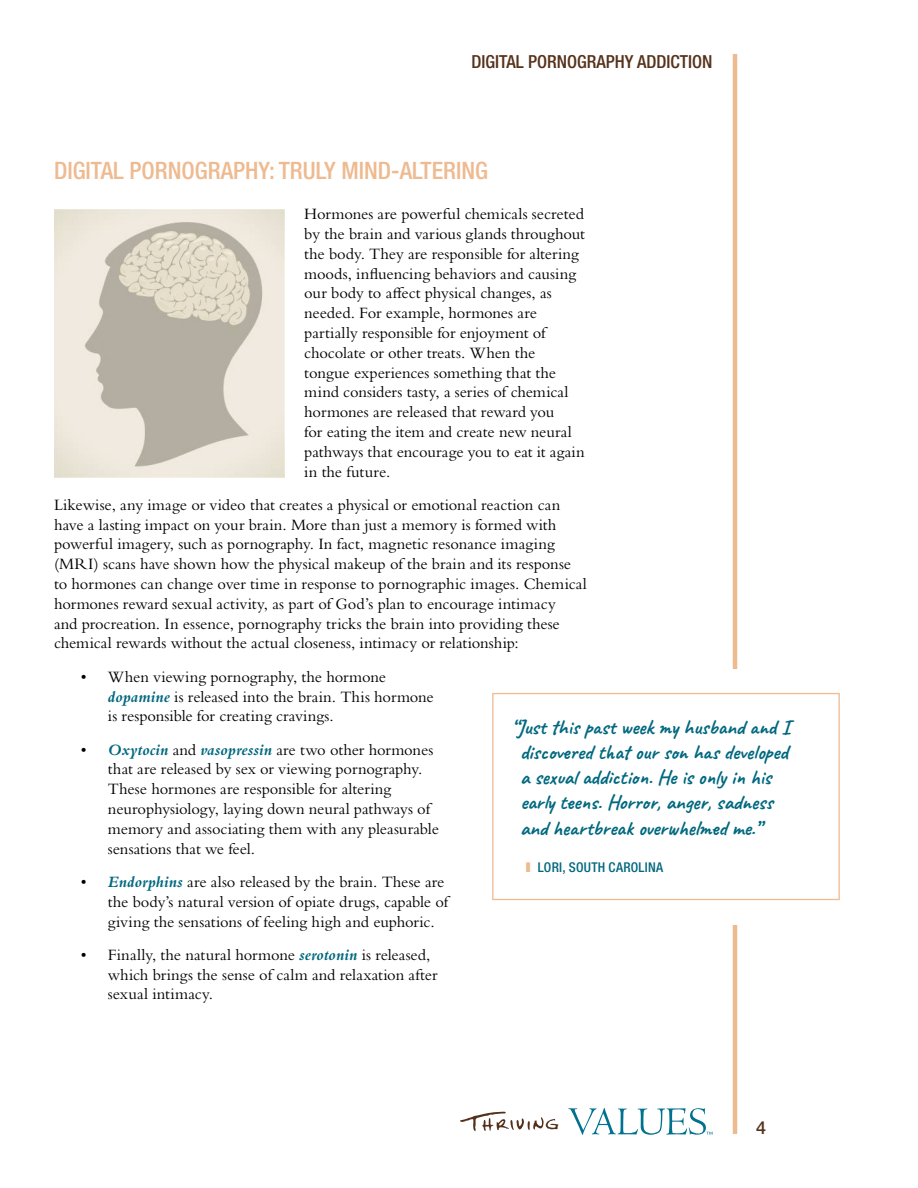
<style>
.page{position:relative;width:918px;height:1188px;background:#fff}
.page>*{position:absolute;margin:0;border:0;box-sizing:border-box;transform-origin:0 0}
.t1{font:500 condensed 24px "Helvetica Neue LT Std";color:#eeba90}
.t2{font:700 21px/25.2px "Caveat";color:#00687f}
.t3{font:500 condensed 18px "Helvetica Neue LT Std";color:#56321b}
.t4{font:500 18px "Helvetica Neue LT Std";color:#56321b}
.t5{font:16.5px/19.8px "Bembo Std";letter-spacing:-.005em;color:#000}
.t6{font:500 condensed 13.5px "Helvetica Neue LT Std";letter-spacing:.02em;color:#00687f}
.s1{font-weight:700;font-style:italic;color:#00687f}
.s2{color:#eeba90}
</style>
<div class="page">
<hr style="left:733px;top:54px;width:4px;height:1080px;background:#eeba90">
<svg style="left:460px;top:1112px;width:99px;height:19px"></svg>
<svg style="left:568px;top:1108px;width:144px;height:27px"></svg>
<div style="left:468px;top:669px;width:396px;height:255px;background:#fff"></div>
<div style="left:492px;top:693px;width:348px;height:207px;border:1px solid #eeba90"></div>
<img style="left:55px;top:210px;width:229px;height:267px">
<p class="t3" style="left:471px;top:51px;width:243px">DIGITAL PORNOGRAPHY ADDICTION</p>
<h1 class="t1" style="left:54px;top:156px;width:436px">DIGITAL PORNOGRAPHY: TRULY MIND-ALTERING</h1>
<p class="t5" style="left:304px;top:204px;width:282px">Hormones are powerful chemicals secreted by the brain and various glands throughout the body. They are responsible for altering moods, influencing behaviors and causing our body to affect physical changes, as needed. For example, hormones are partially responsible for enjoyment of chocolate or other treats. When the tongue experiences something that the mind considers tasty, a series of chemical hormones are released that reward you<br>for eating the item and create new neural pathways that encourage you to eat it again in the future.</p>
<p class="t5" style="left:54px;top:495px;width:534px">Likewise, any image or video that creates a physical or emotional reaction can have a lasting impact on your brain. More than just a memory is formed with powerful imagery, such as pornography. In fact, magnetic resonance imaging (MRI) scans have shown how the physical makeup of the brain and its response to hormones can change over time in response to pornographic images. Chemical hormones reward sexual activity, as part of God’s plan to encourage intimacy<br>and procreation. In essence, pornography tricks the brain into providing these chemical rewards without the actual closeness, intimacy or relationship:</p>
<p class="t5" style="left:108px;top:666px;width:327px;text-indent:-27px">• When viewing pornography, the hormone <span class="s1">dopamine</span> is released into the brain. This hormone is responsible for creating cravings.</p>
<p class="t5" style="left:108px;top:739px;width:332px;text-indent:-27px">• <span class="s1">Oxytocin</span> and <span class="s1">vasopressin</span> are two other hormones that are released by sex or viewing pornography.<br>These hormones are responsible for altering neurophysiology, laying down neural pathways of memory and associating them with any pleasurable sensations that we feel.</p>
<p class="t5" style="left:108px;top:872px;width:342px;text-indent:-27px">• <span class="s1">Endorphins</span> are also released by the brain. These are the body’s natural version of opiate drugs, capable of giving the sensations of feeling high and euphoric.</p>
<p class="t5" style="left:108px;top:945px;width:331px;text-indent:-27px">• Finally, the natural hormone <span class="s1">serotonin</span> is released, which brings the sense of calm and relaxation after sexual intimacy.</p>
<p class="t2" style="left:520px;top:714px;width:272px;text-indent:-8px">“Just this past week my husband and I discovered that our son has developed a sexual addiction. He is only in his early teens. Horror, anger, sadness and heartbreak overwhelmed me.”</p>
<p class="t6" style="left:525px;top:859px;width:140px"><span class="s2">ı</span> LORI, SOUTH CAROLINA</p>
<p class="t4" style="left:756px;top:1117px;width:12px">4</p>
</div>
